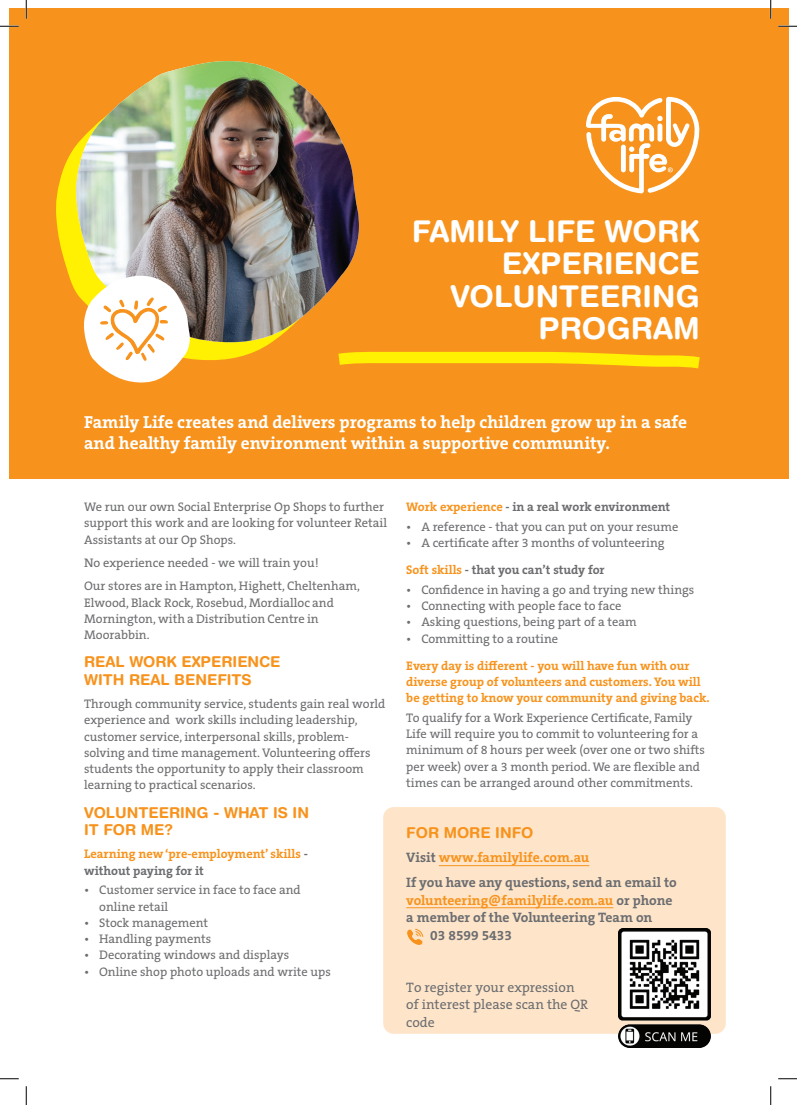
<style>
.page{position:relative;width:797px;height:1105px;background:#fff}
.page>*{position:absolute;margin:0;border:0;box-sizing:border-box;transform-origin:0 0}
.t1{font:700 30px/32.5px "Helvetica Rounded LT Std";color:#fff;text-align:right}
.t2{font:700 17.5px/21.2px "The Serif B W7";color:#fff}
.t3{font:700 15px/17.5px "Helvetica Rounded LT Std";color:#f7931d}
.t4{font:700 13.75px/24.6px "The Serif B W7";color:#6c6d70}
.t5{font:13.75px/17.5px "The Serif";color:#6c6d70}
.t6{font:700 13.75px "The Serif B W7";color:#f7931d}
.t7{font:12.5px/16.2px "The Serif B W5 Plain";color:#6c6d70}
.t8{font:700 12.5px/16.2px "The Serif B W7";color:#f7931d}
.t9{font:700 12.5px "The Serif B W7";color:#6c6d70}
.s1{color:#6c6d70}
.s2{color:#f7931d}
</style>
<div class="page">
<div style="left:9px;top:9px;width:779px;height:470px;background:#f7931d"></div>
<svg style="left:56px;top:147px;width:213px;height:213px"></svg>
<img style="left:75px;top:61px;width:284px;height:283px">
<svg style="left:338px;top:351px;width:362px;height:18px"></svg>
<svg style="left:83px;top:274px;width:107px;height:109px"></svg>
<svg style="left:586px;top:97px;width:114px;height:96px"></svg>
<div style="left:383px;top:807px;width:342px;height:227px;background:#fee5ca;border-radius:11px"></div>
<hr style="left:439px;top:865px;width:150px;height:1px;background:#f7931d">
<hr style="left:406px;top:907px;width:207px;height:1px;background:#f7931d">
<svg style="left:407px;top:929px;width:16px;height:16px"></svg>
<img style="left:619px;top:929px;width:91px;height:119px">
<svg style="left:0;top:25px;width:19px;height:2px"></svg>
<svg style="left:778px;top:25px;width:19px;height:2px"></svg>
<svg style="left:0;top:1078px;width:19px;height:1px"></svg>
<svg style="left:778px;top:1078px;width:19px;height:1px"></svg>
<svg style="left:25px;top:0;width:2px;height:19px"></svg>
<svg style="left:25px;top:1086px;width:2px;height:19px"></svg>
<svg style="left:770px;top:0;width:1px;height:19px"></svg>
<svg style="left:770px;top:1086px;width:1px;height:19px"></svg>
<h1 class="t1" style="left:412px;top:214px;width:289px">FAMILY LIFE WORK<br>EXPERIENCE<br>VOLUNTEERING<br>PROGRAM</h1>
<h2 class="t2" style="left:84px;top:412px;width:604px">Family Life creates and delivers programs to help children grow up in a safe and healthy family environment within a supportive community.</h2>
<p class="t7" style="left:84px;top:499px;width:304px">We run our own Social Enterprise Op Shops to further support this work and are looking for volunteer Retail<br>Assistants at our Op Shops.</p>
<p class="t7" style="left:84px;top:551px;width:277px;line-height:23.4px">No experience needed - we will train you!<br>Our stores are in Hampton, Highett, Cheltenham,</p>
<p class="t7" style="left:84px;top:594px;width:251px">Elwood, Black Rock, Rosebud, Mordialloc and<br>Mornington, with a Distribution Centre in<br>Moorabbin.</p>
<p class="t3" style="left:84px;top:653px;width:198px">REAL WORK EXPERIENCE<br>WITH REAL BENEFITS</p>
<p class="t7" style="left:84px;top:696px;width:303px">Through community service, students gain real world experience and work skills including leadership, customer service, interpersonal skills, problem&shy;solving and time management. Volunteering offers students the opportunity to apply their classroom learning to practical scenarios.</p>
<p class="t3" style="left:84px;top:803px;width:226px">VOLUNTEERING - WHAT IS IN<br>IT FOR ME?</p>
<p class="t8" style="left:84px;top:846px;width:225px">Learning new ‘pre-employment’ skills <span class="s1">- without paying for it</span></p>
<p class="t7" style="left:99px;top:882px;width:203px;text-indent:-15px">• Customer service in face to face and online retail</p>
<p class="t7" style="left:84px;top:914px;width:125px">• Stock management</p>
<p class="t7" style="left:84px;top:931px;width:129px">• Handling payments</p>
<p class="t7" style="left:84px;top:947px;width:206px">• Decorating windows and displays</p>
<p class="t7" style="left:84px;top:963px;width:248px">• Online shop photo uploads and write ups</p>
<p class="t9" style="left:406px;top:499px;width:265px"><span class="s2">Work experience</span> - in a real work environment</p>
<p class="t7" style="left:406px;top:519px;width:274px">• A reference - that you can put on your resume</p>
<p class="t7" style="left:406px;top:535px;width:260px">• A certificate after 3 months of volunteering</p>
<p class="t9" style="left:406px;top:562px;width:200px"><span class="s2">Soft skills</span> - that you can’t study for</p>
<p class="t7" style="left:406px;top:582px;width:289px">• Confidence in having a go and trying new things</p>
<p class="t7" style="left:406px;top:598px;width:216px">• Connecting with people face to face</p>
<p class="t7" style="left:406px;top:614px;width:232px">• Asking questions, being part of a team</p>
<p class="t7" style="left:406px;top:630px;width:153px">• Committing to a routine</p>
<p class="t8" style="left:406px;top:657px;width:305px">Every day is different - you will have fun with our diverse group of volunteers and customers. You will be getting to know your community and giving back.</p>
<p class="t7" style="left:406px;top:709px;width:300px">To qualify for a Work Experience Certificate, Family Life will require you to commit to volunteering for a minimum of 8 hours per week (over one or two shifts per week) over a 3 month period. We are flexible and times can be arranged around other commitments.</p>
<p class="t3" style="left:406px;top:823px;width:129px">FOR MORE INFO</p>
<p class="t4" style="left:406px;top:845px;width:272px">Visit <span class="s2">www.familylife.com.au<br></span>If you have any questions, send an email to</p>
<p class="t6" style="left:406px;top:891px;width:268px">volunteering@familylife.com.au <span class="s1">or phone</span></p>
<p class="t4" style="left:406px;top:905px;width:247px">a member of the Volunteering Team on</p>
<p class="t4" style="left:430px;top:922px;width:83px">03 8599 5433</p>
<p class="t5" style="left:406px;top:978px;width:183px">To register your expression of interest please scan the QR code</p>
</div>
